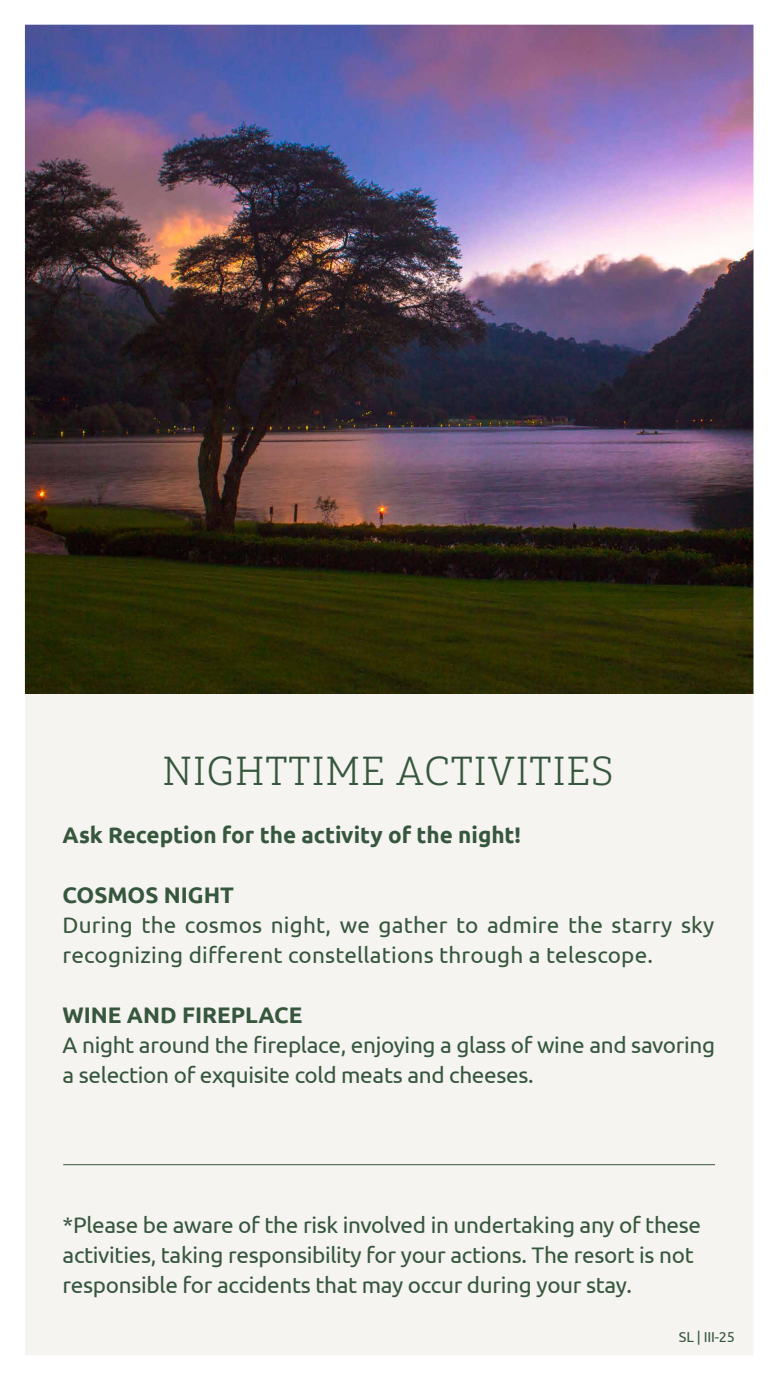
<style>
.page{position:relative;width:777px;height:1380px;background:#fff}
.page>*{position:absolute;margin:0;border:0;box-sizing:border-box;transform-origin:0 0}
.t1{font:40.44px "Yorkten Slab Nor Lig";letter-spacing:.025em;color:#36563d}
.t2{font:22.5px/30px "Ubuntu";letter-spacing:-.015em;color:#36563d}
.t3{font:22.5px/30px "Ubuntu";letter-spacing:.01em;color:#36563d}
.t4{font:700 22.5px "Ubuntu";color:#36563d}
.t5{font:14.38px "Ubuntu";letter-spacing:-.015em;color:#36563d}
</style>
<div class="page">
<img style="left:24px;top:24px;width:730px;height:1331px">
<hr style="left:63px;top:1164px;width:651px;height:1px;background:#36563d">
<h1 class="t1" style="left:162px;top:748px;width:452px">NIGHTTIME ACTIVITIES</h1>
<p class="t4" style="left:62px;top:821px;width:460px">Ask Reception for the activity of the night!</p>
<p class="t4" style="left:62px;top:881px;width:173px">COSMOS NIGHT</p>
<p class="t3" style="left:62px;top:909px;width:653px">During the cosmos night, we gather to admire the starry sky recognizing different constellations through a telescope.</p>
<p class="t4" style="left:62px;top:1001px;width:241px">WINE AND FIREPLACE</p>
<p class="t2" style="left:62px;top:1029px;width:654px">A night around the fireplace, enjoying a glass of wine and savoring a selection of exquisite cold meats and cheeses.</p>
<p class="t2" style="left:62px;top:1209px;width:639px">*Please be aware of the risk involved in undertaking any of these activities, taking responsibility for your actions. The resort is not responsible for accidents that may occur during your stay.</p>
<p class="t5" style="left:678px;top:1328px;width:57px">SL | III-25</p>
</div>
